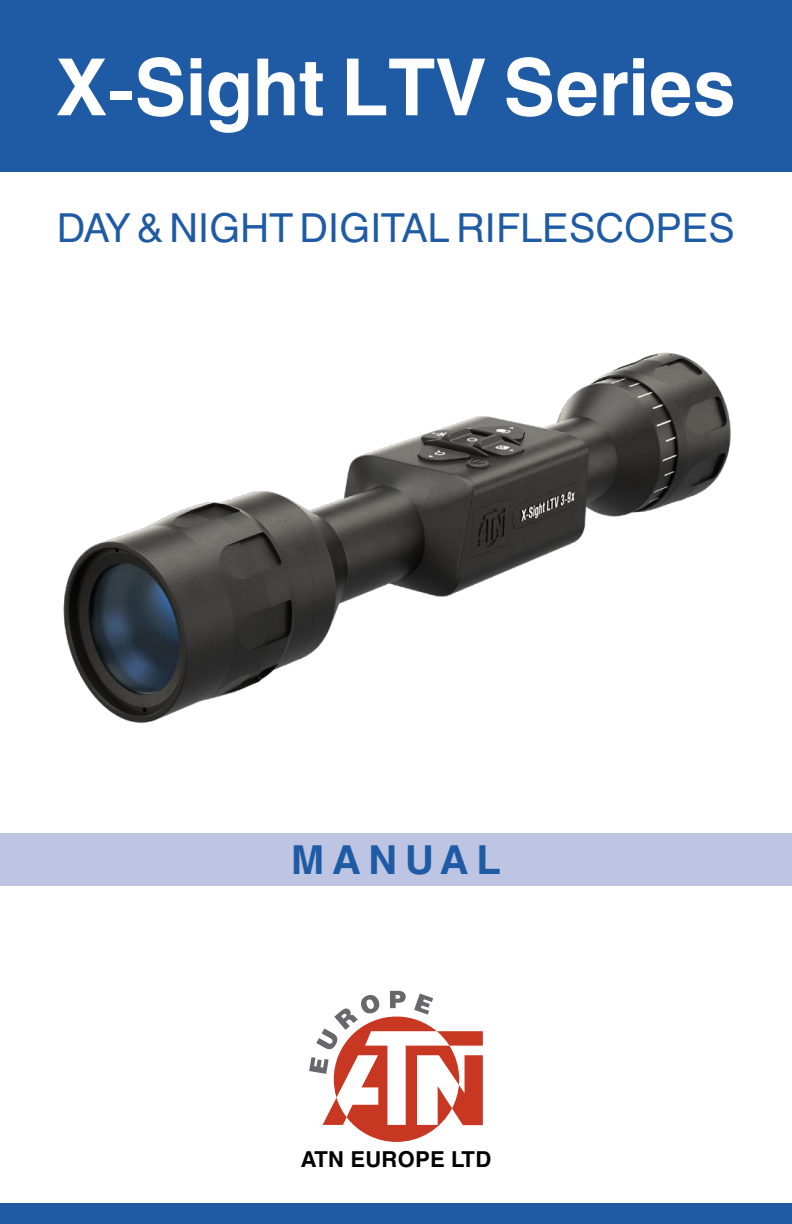
<style>
.page{position:relative;width:792px;height:1224px;background:#fff}
.page>*{position:absolute;margin:0;border:0;box-sizing:border-box;transform-origin:0 0}
.t1{font:700 78px "Helios C";color:#fff}
.t2{font:40px "Helvetica C";letter-spacing:.005em;color:#1f5ba5}
.t3{font:700 40px "Helvetica C";letter-spacing:.19em;color:#1f5ba5}
.t4{font:700 22px "Helvetica C";letter-spacing:.015em;color:#000}
</style>
<div class="page">
<div style="left:0;top:0;width:792px;height:172px;background:#1f5ba5"></div>
<div style="left:0;top:833px;width:792px;height:53px;background:#bdc5e3"></div>
<div style="left:0;top:1204px;width:792px;height:20px;background:#1f5ba5"></div>
<img style="left:63px;top:352px;width:668px;height:372px">
<svg style="left:309px;top:991px;width:174px;height:151px"></svg>
<h1 class="t1" style="left:56px;top:42px;width:681px">X-Sight LTV Series</h1>
<p class="t2" style="left:57px;top:206px;width:680px">DAY &amp; NIGHT DIGITAL RIFLESCOPES</p>
<p class="t3" style="left:291px;top:837px;width:211px">MANUAL</p>
<p class="t4" style="left:301px;top:1147px;width:192px">ATN EUROPE LTD</p>
</div>
